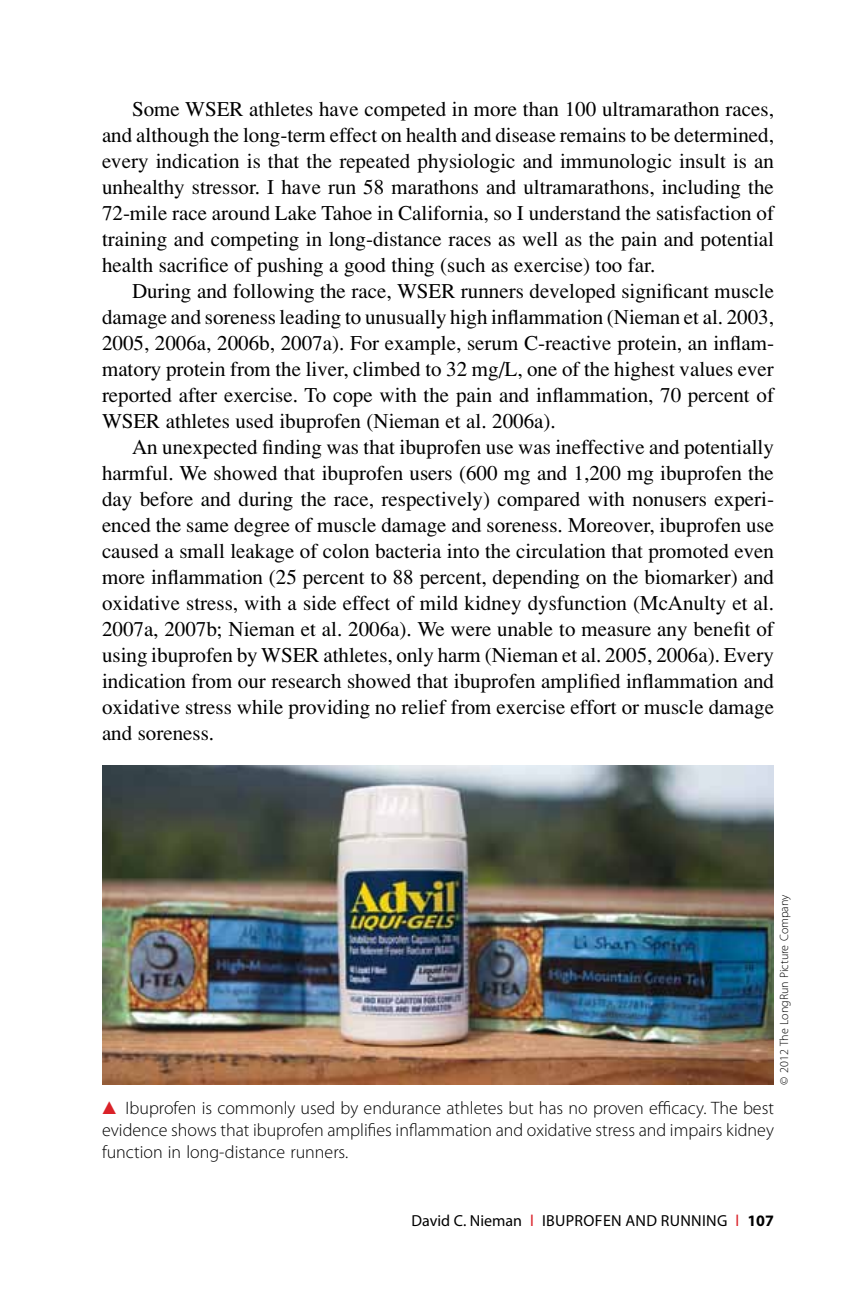
<style>
.page{position:relative;width:864px;height:1296px;background:#fff}
.page>*{position:absolute;margin:0;border:0;box-sizing:border-box;transform-origin:0 0}
.tx{font:21px/26px "Times";color:#000;text-align:justify}
.fc{font:300 18px/22px "Myriad Pro";color:#000;text-align:justify}
.t1{font:16px "Myriad Pro";letter-spacing:.02em;color:#000}
.credit{font:300 12px "Myriad Pro";color:#000}
.s1{color:#da2128}
.s2{font-weight:700}
</style>
<div class="page">
<img style="left:102px;top:766px;width:672px;height:319px">
<p class="tx" style="left:102px;top:96px;width:674px;text-indent:30px">Some WSER athletes have competed in more than 100 ultramarathon races, and although the long-term effect on health and disease remains to be determined, every indication is that the repeated physiologic and immunologic insult is an unhealthy stressor. I have run 58 marathons and ultramarathons, including the 72-mile race around Lake Tahoe in California, so I understand the satisfaction of training and competing in long-distance races as well as the pain and potential health sacrifice of pushing a good thing (such as exercise) too far.</p>
<p class="tx" style="left:102px;top:278px;width:674px;text-indent:30px">During and following the race, WSER runners developed significant muscle damage and soreness leading to unusually high inflammation (Nieman et al. 2003, 2005, 2006a, 2006b, 2007a). For example, serum C-reactive protein, an inflam&shy;matory protein from the liver, climbed to 32 mg/L, one of the highest values ever reported after exercise. To cope with the pain and inflammation, 70 percent of WSER athletes used ibuprofen (Nieman et al. 2006a).</p>
<p class="tx" style="left:102px;top:434px;width:674px;text-indent:30px">An unexpected finding was that ibuprofen use was ineffective and potentially harmful. We showed that ibuprofen users (600 mg and 1,200 mg ibuprofen the day before and during the race, respectively) compared with nonusers experi&shy;enced the same degree of muscle damage and soreness. Moreover, ibuprofen use caused a small leakage of colon bacteria into the circulation that promoted even more inflammation (25 percent to 88 percent, depending on the biomarker) and oxidative stress, with a side effect of mild kidney dysfunction (McAnulty et al.<br>2007a, 2007b; Nieman et al. 2006a). We were unable to measure any benefit of using ibuprofen by WSER athletes, only harm (Nieman et al. 2005, 2006a). Every indication from our research showed that ibuprofen amplified inflammation and oxidative stress while providing no relief from exercise effort or muscle damage and soreness.</p>
<p class="credit" style="left:777px;top:1085px;width:192px;rotate:-90deg">© 2012 The LongRun Picture Company</p>
<p class="fc" style="left:102px;top:1097px;width:673px"><span class="s1">▲</span> Ibuprofen is commonly used by endurance athletes but has no proven efficacy. The best evidence shows that ibuprofen amplifies inflammation and oxidative stress and impairs kidney function in long-distance runners.</p>
<p class="t1" style="left:412px;top:1212px;width:364px">David C. Nieman <span class="s1">l</span> IBUPROFEN AND RUNNING <span class="s1">l</span> <span class="s2">107</span></p>
</div>
